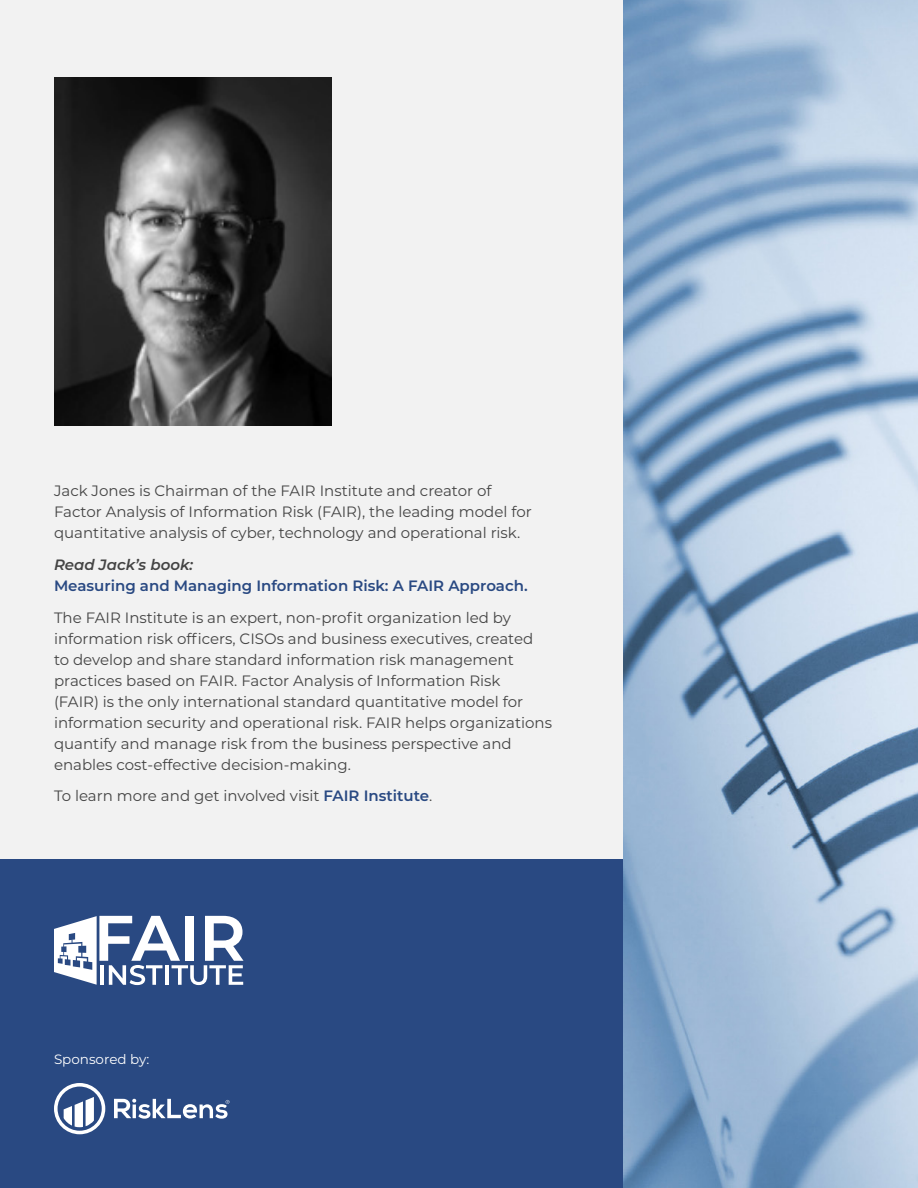
<style>
.page{position:relative;width:918px;height:1188px;background:#fff}
.page>*{position:absolute;margin:0;border:0;box-sizing:border-box;transform-origin:0 0}
.t1{font:15px/21px "Montserrat";color:#444}
.t2{font:600 15px "Montserrat";color:#294982}
.t3{font:italic 600 15px "Montserrat";color:#444}
.t4{font:13.5px "Montserrat";color:#fff}
.s1{font-weight:600;color:#294982}
</style>
<div class="page">
<div style="left:0;top:0;width:637px;height:1188px;background:#f2f2f2"></div>
<div style="left:0;top:860px;width:918px;height:328px;background:#294982"></div>
<svg style="left:54px;top:916px;width:190px;height:69px"></svg>
<svg style="left:54px;top:1083px;width:51px;height:51px"></svg>
<svg style="left:114px;top:1098px;width:116px;height:21px"></svg>
<img style="left:54px;top:78px;width:278px;height:348px">
<img style="left:624px;top:0;width:294px;height:1188px">
<p class="t1" style="left:54px;top:480px;width:479px">Jack Jones is Chairman of the FAIR Institute and creator of<br>Factor Analysis of Information Risk (FAIR), the leading model for quantitative analysis of cyber, technology and operational risk.</p>
<p class="t3" style="left:54px;top:554px;width:141px">Read Jack’s book:</p>
<p class="t2" style="left:54px;top:575px;width:475px">Measuring and Managing Information Risk: A FAIR Approach.</p>
<p class="t1" style="left:54px;top:606px;width:500px">The FAIR Institute is an expert, non-profit organization led by information risk officers, CISOs and business executives, created to develop and share standard information risk management practices based on FAIR. Factor Analysis of Information Risk<br>(FAIR) is the only international standard quantitative model for information security and operational risk. FAIR helps organizations quantify and manage risk from the business perspective and enables cost-effective decision-making.</p>
<p class="t1" style="left:54px;top:785px;width:380px">To learn more and get involved visit <span class="s1">FAIR Institute</span>.</p>
<p class="t4" style="left:54px;top:1050px;width:97px">Sponsored by:</p>
</div>
